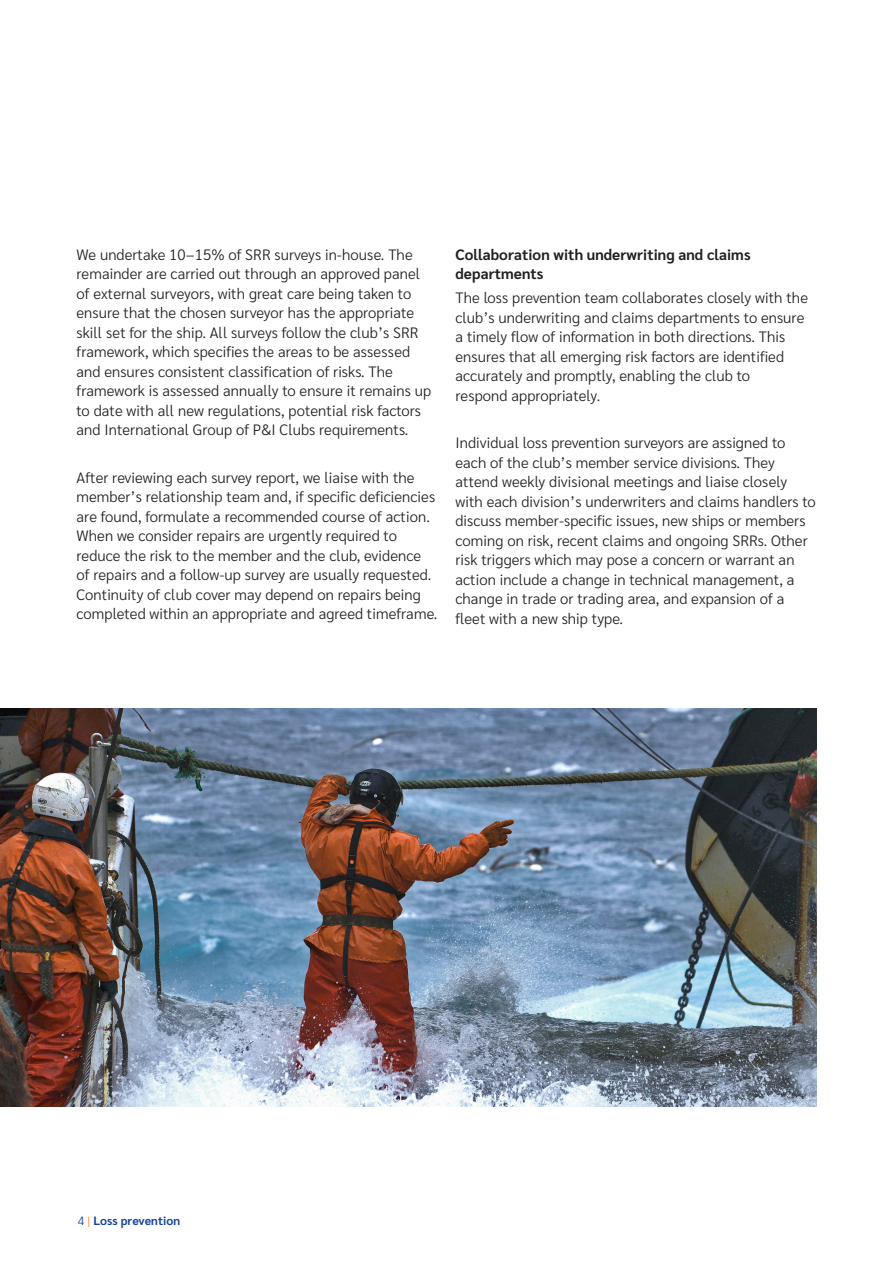
<style>
.page{position:relative;width:893px;height:1263px;background:#fff}
.page>*{position:absolute;margin:0;border:0;box-sizing:border-box;transform-origin:0 0}
.Body_Copy{font:300 15px/19.5px "Sarabun";letter-spacing:.005em;color:#231f20}
.Body_Copy-2{font:700 15px/19.5px "Sarabun";letter-spacing:.005em;color:#231f20}
.t1{font:700 12px "Sarabun";letter-spacing:.005em;color:#18469d}
.s1{font-weight:300}
.s2{font-weight:300;color:#f68b1f}
</style>
<div class="page">
<img style="left:0;top:708px;width:816px;height:398px">
<p class="Body_Copy" style="left:77px;top:245px;width:356px">We undertake 10−15% of SRR surveys in-house. The remainder are carried out through an approved panel of external surveyors, with great care being taken to ensure that the chosen surveyor has the appropriate skill set for the ship. All surveys follow the club’s SRR framework, which specifies the areas to be assessed and ensures consistent classification of risks. The framework is assessed annually to ensure it remains up to date with all new regulations, potential risk factors and International Group of P&amp;I Clubs requirements.</p>
<p class="Body_Copy" style="left:77px;top:468px;width:362px">After reviewing each survey report, we liaise with the member’s relationship team and, if specific deficiencies are found, formulate a recommended course of action.<br>When we consider repairs are urgently required to reduce the risk to the member and the club, evidence of repairs and a follow-up survey are usually requested.<br>Continuity of club cover may depend on repairs being completed within an appropriate and agreed timeframe.</p>
<p class="Body_Copy-2" style="left:455px;top:245px;width:297px">Collaboration with underwriting and claims departments</p>
<p class="Body_Copy" style="left:455px;top:288px;width:354px">The loss prevention team collaborates closely with the club’s underwriting and claims departments to ensure a timely flow of information in both directions. This ensures that all emerging risk factors are identified accurately and promptly, enabling the club to<br>respond appropriately.</p>
<p class="Body_Copy" style="left:455px;top:433px;width:362px">Individual loss prevention surveyors are assigned to each of the club’s member service divisions. They attend weekly divisional meetings and liaise closely with each division’s underwriters and claims handlers to discuss member-specific issues, new ships or members coming on risk, recent claims and ongoing SRRs. Other risk triggers which may pose a concern or warrant an action include a change in technical management, a change in trade or trading area, and expansion of a fleet with a new ship type.</p>
<p class="t1" style="left:78px;top:1213px;width:104px"><span class="s1">4</span> <span class="s2">|</span> Loss prevention</p>
</div>
